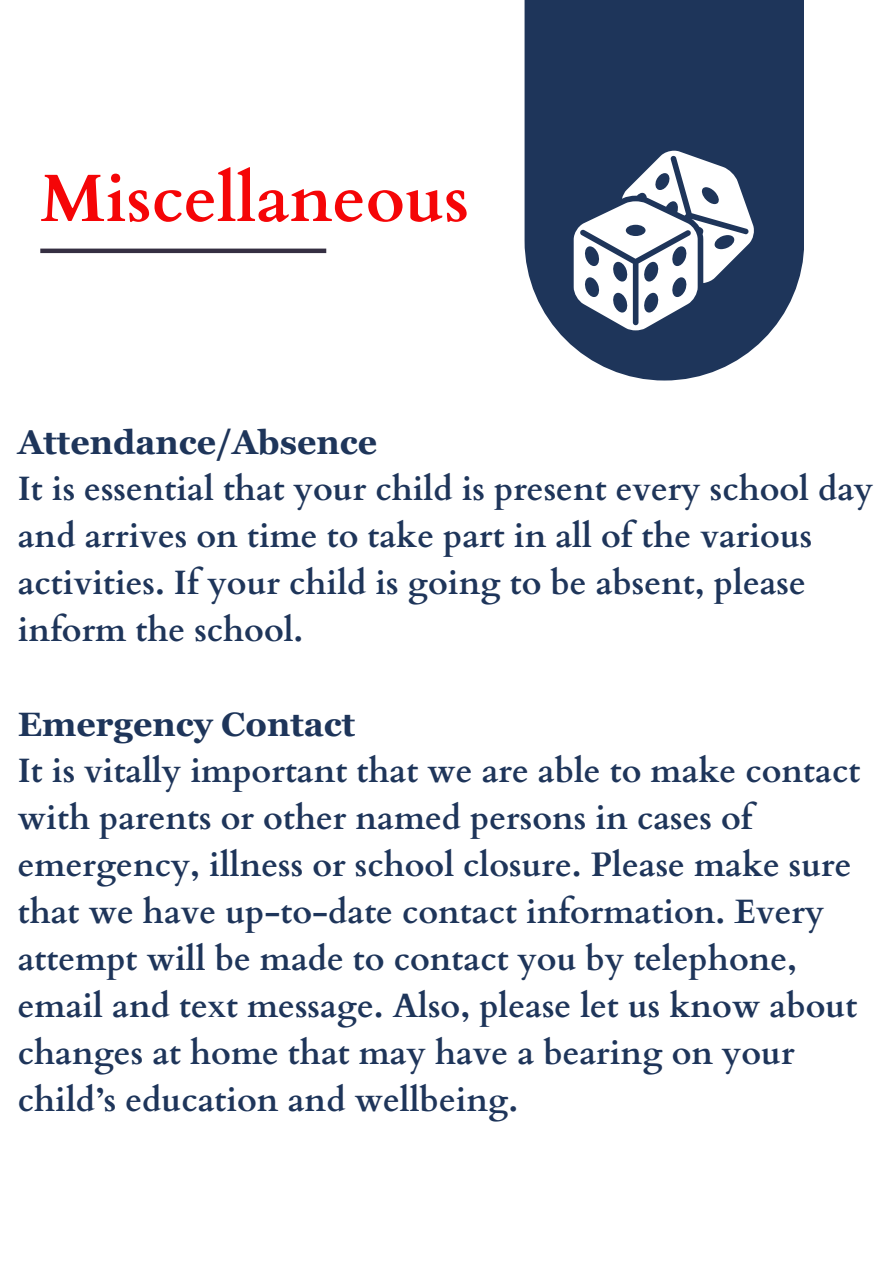
<style>
.page{position:relative;width:894px;height:1264px;background:#fff}
.page>*{position:absolute;margin:0;border:0;box-sizing:border-box;transform-origin:0 0}
.t1{font:700 67.05px "Cardo";color:#f50507}
.t2{font:700 33.75px/47.1px "Cardo";color:#1e355a}
.t3{font:700 33.75px "Georgia Pro";color:#1e355a}
</style>
<div class="page">
<div style="left:524px;top:0;width:280px;height:380px;background:#1e355a"></div>
<div style="left:40px;top:248px;width:286px;height:5px;background:#352f42"></div>
<svg style="left:573px;top:151px;width:181px;height:179px"></svg>
<p class="t1" style="left:40px;top:155px;width:430px">Miscellaneous</p>
<h1 class="t3" style="left:18px;top:423px;width:360px">Attendance/Absence</h1>
<p class="t2" style="left:18px;top:465px;width:856px">It is essential that your child is present every school day and arrives on time to take part in all of the various activities. If your child is going to be absent, please inform the school.</p>
<p class="t3" style="left:18px;top:705px;width:339px">Emergency Contact</p>
<p class="t2" style="left:18px;top:747px;width:843px">It is vitally important that we are able to make contact with parents or other named persons in cases of emergency, illness or school closure. Please make sure that we have up-to-date contact information. Every attempt will be made to contact you by telephone, email and text message. Also, please let us know about changes at home that may have a bearing on your child’s education and wellbeing.</p>
</div>
